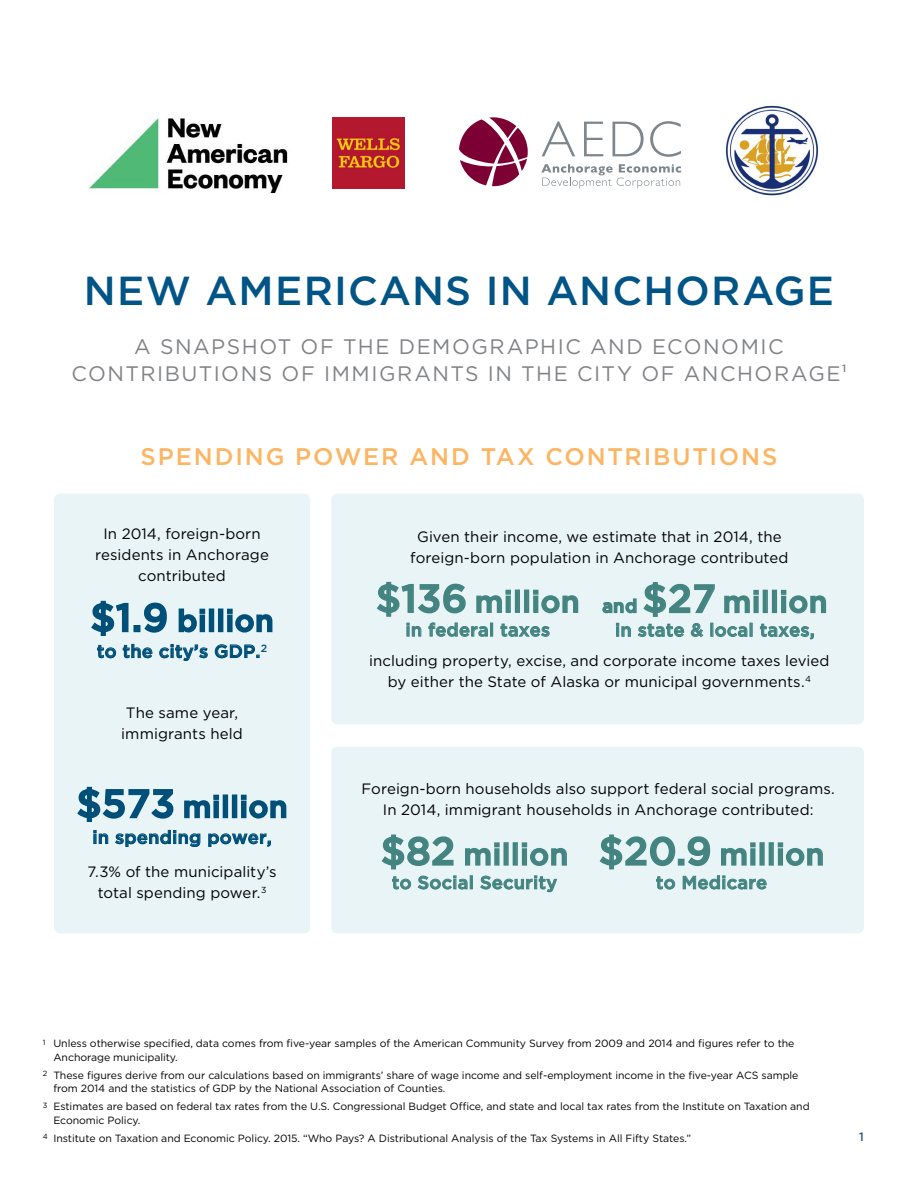
<style>
.page{position:relative;width:918px;height:1188px;background:#fff}
.page>*{position:absolute;margin:0;border:0;box-sizing:border-box;transform-origin:0 0}
.t1{font:500 40.5px "Gotham";letter-spacing:.03em;color:#005486}
.t2{font:500 30px "Gotham";letter-spacing:.02em;color:#438481}
.t3{font:500 30px "Gotham";letter-spacing:.02em;color:#004f78}
.t4{font:500 24px "Gotham";letter-spacing:.08em;color:#fcb562}
.t5{font:21px/27px "Gotham";letter-spacing:.075em;color:#808285;text-align:center}
.t6{font:500 18px "Gotham";letter-spacing:.02em;color:#438481}
.t7{font:500 18px "Gotham";letter-spacing:.02em;color:#004f78}
.t8{font:15px/21px "Gotham";letter-spacing:.005em;color:#000;text-align:center}
.t9{font:500 12px "Gotham";color:#275980}
.t10{font:10.5px/13.5px "Gotham";letter-spacing:-.005em;color:#000}
.s1{font-size:39px}
.s2{font-size:18px}
</style>
<div class="page">
<img style="left:88px;top:118px;width:200px;height:75px">
<div style="left:54px;top:494px;width:256px;height:439px;background:#e9f4f7;border-radius:6px"></div>
<div style="left:331px;top:494px;width:533px;height:230px;background:#e9f4f7;border-radius:6px"></div>
<div style="left:331px;top:747px;width:533px;height:186px;background:#e9f4f7;border-radius:6px"></div>
<svg style="left:91px;top:600px;width:38px;height:36px"></svg>
<div style="left:133px;top:625px;width:7px;height:7px;border:2px solid #004f78"></div>
<svg style="left:144px;top:602px;width:23px;height:31px"></svg>
<svg style="left:178px;top:608px;width:27px;height:25px"></svg>
<div style="left:200px;top:615px;width:5px;height:17px;border:2px solid #004f78"></div>
<div style="left:209px;top:608px;width:5px;height:24px;border:2px solid #004f78"></div>
<div style="left:218px;top:608px;width:5px;height:24px;border:2px solid #004f78"></div>
<svg style="left:227px;top:609px;width:46px;height:24px"></svg>
<svg style="left:97px;top:645px;width:19px;height:14px"></svg>
<svg style="left:123px;top:644px;width:30px;height:15px"></svg>
<svg style="left:159px;top:644px;width:49px;height:17px"></svg>
<svg style="left:215px;top:644px;width:45px;height:15px"></svg>
<svg style="left:77px;top:786px;width:97px;height:36px"></svg>
<svg style="left:184px;top:795px;width:35px;height:24px"></svg>
<div style="left:214px;top:801px;width:5px;height:17px;border:2px solid #004f78"></div>
<div style="left:223px;top:794px;width:5px;height:24px;border:2px solid #004f78"></div>
<div style="left:232px;top:794px;width:5px;height:24px;border:2px solid #004f78"></div>
<svg style="left:241px;top:795px;width:46px;height:24px"></svg>
<svg style="left:93px;top:830px;width:16px;height:14px"></svg>
<svg style="left:115px;top:830px;width:86px;height:17px"></svg>
<svg style="left:208px;top:833px;width:63px;height:14px"></svg>
<svg style="left:602px;top:582px;width:225px;height:58px"></svg>
<svg style="left:381px;top:834px;width:186px;height:59px"></svg>
<svg style="left:599px;top:834px;width:77px;height:36px"></svg>
<div style="left:678px;top:859px;width:7px;height:7px;border:2px solid #438481"></div>
<svg style="left:687px;top:836px;width:24px;height:31px"></svg>
<svg style="left:721px;top:842px;width:35px;height:24px"></svg>
<div style="left:750px;top:848px;width:5px;height:18px;border:2px solid #438481"></div>
<div style="left:760px;top:842px;width:5px;height:24px;border:2px solid #438481"></div>
<div style="left:769px;top:842px;width:5px;height:24px;border:2px solid #438481"></div>
<svg style="left:778px;top:842px;width:45px;height:24px"></svg>
<svg style="left:656px;top:876px;width:19px;height:14px"></svg>
<svg style="left:683px;top:875px;width:84px;height:15px"></svg>
<img style="left:333px;top:117px;width:71px;height:72px">
<svg style="left:459px;top:117px;width:69px;height:69px"></svg>
<svg style="left:542px;top:121px;width:33px;height:35px"></svg>
<svg style="left:584px;top:122px;width:19px;height:34px"></svg>
<svg style="left:613px;top:122px;width:31px;height:34px"></svg>
<svg style="left:650px;top:121px;width:31px;height:36px"></svg>
<svg style="left:541px;top:164px;width:140px;height:25px"></svg>
<svg style="left:377px;top:581px;width:202px;height:56px"></svg>
<img style="left:726px;top:105px;width:92px;height:91px">
<h1 class="t1" style="left:84px;top:268px;width:752px">NEW AMERICANS IN ANCHORAGE</h1>
<h3 class="t5" style="left:72px;top:333px;width:776px">A SNAPSHOT OF THE DEMOGRAPHIC AND ECONOMIC<br>CONTRIBUTIONS OF IMMIGRANTS IN THE CITY OF ANCHORAGE<sup>1</sup></h3>
<h3 class="t4" style="left:141px;top:443px;width:638px">SPENDING POWER AND TAX CONTRIBUTIONS</h3>
<h3 class="t8" style="left:95px;top:523px;width:175px">In 2014, foreign-born residents in Anchorage contributed</h3>
<h2 class="t3" style="left:90px;top:604px;width:185px"><span class="s1">$1.9</span> billion</h2>
<h3 class="t7" style="left:97px;top:641px;width:172px">to the city’s GDP.<sup>2</sup></h3>
<h3 class="t8" style="left:121px;top:701px;width:123px">The same year, immigrants held</h3>
<h2 class="t3" style="left:77px;top:790px;width:212px"><span class="s1">$573</span> million</h2>
<h3 class="t7" style="left:92px;top:827px;width:181px">in spending power,</h3>
<h3 class="t8" style="left:87px;top:860px;width:191px">7.3% of the municipality’s total spending power.<sup>3</sup></h3>
<h3 class="t8" style="left:410px;top:526px;width:380px">Given their income, we estimate that in 2014, the foreign-born population in Anchorage contributed</h3>
<h2 class="t2" style="left:602px;top:585px;width:227px"><span class="s2">and</span> <span class="s1">$27</span> million</h2>
<h3 class="t6" style="left:615px;top:620px;width:201px">in state &amp; local taxes,</h3>
<h3 class="t8" style="left:369px;top:650px;width:462px">including property, excise, and corporate income taxes levied by either the State of Alaska or municipal governments.<sup>4</sup></h3>
<h2 class="t2" style="left:376px;top:585px;width:205px"><span class="s1">$136</span> million</h2>
<h3 class="t6" style="left:405px;top:620px;width:146px">in federal taxes</h3>
<h3 class="t8" style="left:362px;top:778px;width:475px">Foreign-born households also support federal social programs.<br>In 2014, immigrant households in Anchorage contributed:</h3>
<h2 class="t2" style="left:381px;top:837px;width:189px"><span class="s1">$82</span> million</h2>
<h3 class="t6" style="left:392px;top:872px;width:167px">to Social Security</h3>
<h2 class="t2" style="left:599px;top:837px;width:227px"><span class="s1">$20.9</span> million</h2>
<h3 class="t6" style="left:656px;top:872px;width:113px">to Medicare</h3>
<p class="t10" style="left:53px;top:1036px;width:743px;text-indent:-11px"><sup>1</sup> Unless otherwise specified, data comes from five-year samples of the American Community Survey from 2009 and 2014 and figures refer to the<br>Anchorage municipality.</p>
<p class="t10" style="left:53px;top:1068px;width:747px;text-indent:-11px"><sup>2</sup> These figures derive from our calculations based on immigrants’ share of wage income and self-employment income in the five-year ACS sample from 2014 and the statistics of GDP by the National Association of Counties.</p>
<p class="t10" style="left:53px;top:1099px;width:758px;text-indent:-11px"><sup>3</sup> Estimates are based on federal tax rates from the U.S. Congressional Budget Office, and state and local tax rates from the Institute on Taxation and<br>Economic Policy.</p>
<p class="t10" style="left:43px;top:1131px;width:650px"><sup>4</sup> Institute on Taxation and Economic Policy. 2015. “Who Pays? A Distributional Analysis of the Tax Systems in All Fifty States.”</p>
<p class="t9" style="left:859px;top:1130px;width:6px">1</p>
</div>
